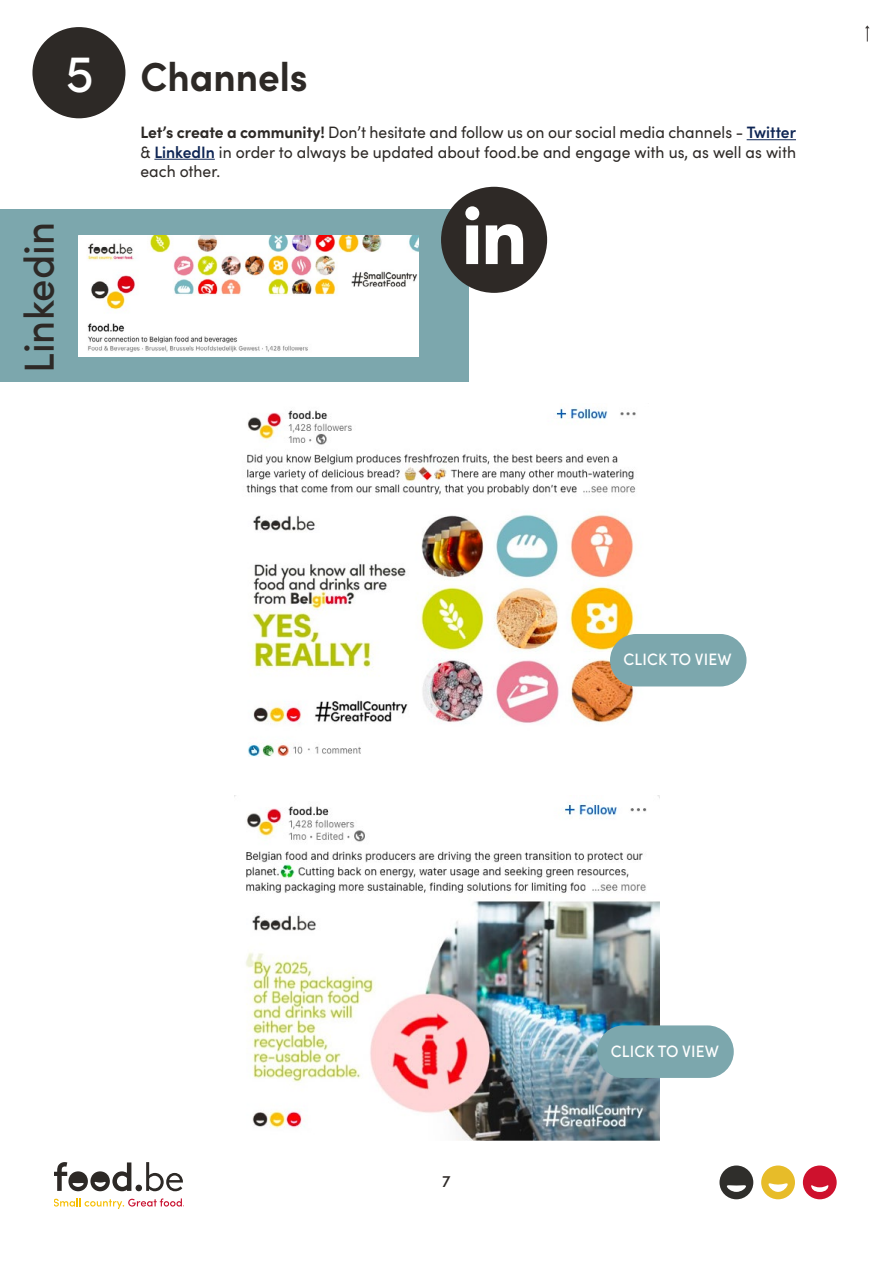
<style>
.page{position:relative;width:893px;height:1263px;background:#fff}
.page>*{position:absolute;margin:0;border:0;box-sizing:border-box;transform-origin:0 0}
.t1{font:500 42px "Sofia Pro";color:#2d2926;scale:.95 1}
.t2{font:700 40.5px "Sofia Pro";color:#2d2926;scale:.95 1}
.t3{font:16.5px/19.5px "Sofia Pro";color:#2d2926;text-align:justify;scale:.95 1}
.t4{font:500 16.5px "Sofia Pro";letter-spacing:.01em;color:#fff;scale:.95 1}
.t5{font:500 16.5px "Sofia Pro";color:#2d2926}
.s1{font-weight:500;font-size:52.5px;color:#fff}
.s2{font-weight:700}
.s3{font-weight:600;color:#0e2554}
</style>
<div class="page">
<svg style="left:865px;top:25px;width:5px;height:17px"></svg>
<svg style="left:719px;top:1165px;width:34px;height:34px"></svg>
<svg style="left:761px;top:1165px;width:34px;height:34px"></svg>
<svg style="left:803px;top:1165px;width:34px;height:34px"></svg>
<svg style="left:54px;top:1198px;width:130px;height:11px"></svg>
<svg style="left:54px;top:1162px;width:129px;height:29px"></svg>
<hr style="left:747px;top:139px;width:49px;height:1px;background:#0e2554">
<hr style="left:154px;top:159px;width:61px;height:1px;background:#0e2554">
<div style="left:32px;top:27px;width:93px;height:91px;background:#2d2926;border-radius:50%"></div>
<img style="left:246px;top:407px;width:403px;height:349px">
<img style="left:234px;top:796px;width:425px;height:345px">
<div style="left:0;top:210px;width:468px;height:172px;background:#7ca7ad"></div>
<img style="left:78px;top:236px;width:340px;height:121px">
<div style="left:441px;top:187px;width:106px;height:106px;background:#2e2926;border-radius:50%"></div>
<svg style="left:465px;top:206px;width:14px;height:58px"></svg>
<svg style="left:486px;top:224px;width:37px;height:40px"></svg>
<div style="left:610px;top:634px;width:136px;height:52px;background:#7ca7ad;border-radius:26px"></div>
<div style="left:597px;top:1025px;width:137px;height:53px;background:#7ca7ad;border-radius:26px"></div>
<h2 class="t2" style="left:66px;top:46px;width:256px"><span class="s1">5</span> Channels</h2>
<p class="t3" style="left:140px;top:122px;width:692px"><span class="s2">Let’s create a community!</span> Don’t hesitate and follow us on our social media channels - <span class="s3">Twitter </span>&amp; <span class="s3">LinkedIn</span> in order to always be updated about food.be and engage with us, as well as with each other.</p>
<h1 class="t1" style="left:8px;top:373px;width:160px;rotate:-90deg">Linkedin</h1>
<p class="t4" style="left:624px;top:647px;width:115px">CLICK TO VIEW</p>
<p class="t5" style="left:442px;top:1169px;width:10px">7</p>
<p class="t4" style="left:611px;top:1039px;width:115px">CLICK TO VIEW</p>
</div>
